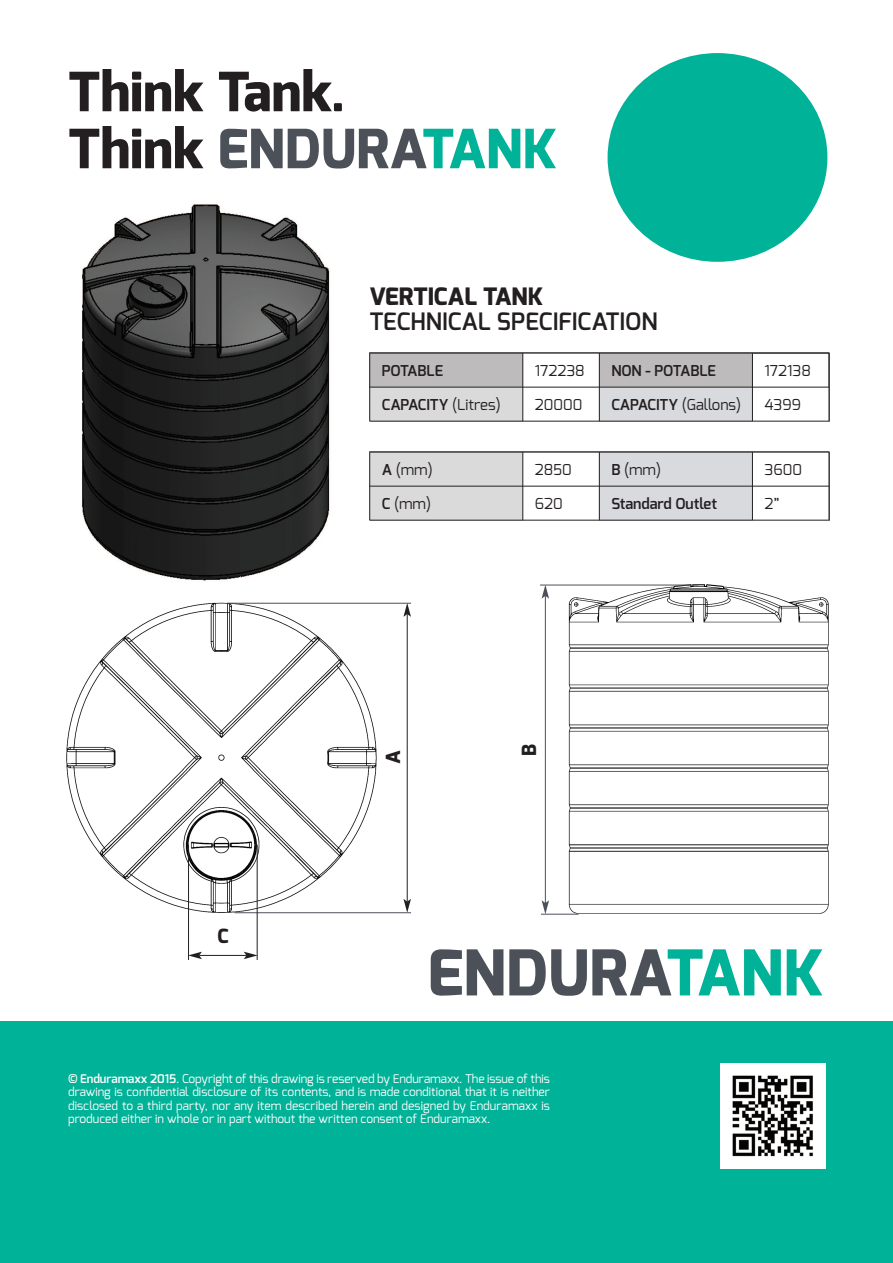
<style>
.page{position:relative;width:893px;height:1263px;background:#fff}
.page>*{position:absolute;margin:0;border:0;box-sizing:border-box;transform-origin:0 0}
.t1{font:800 63px "Exo";color:#4c5159}
.t2{font:800 54px/57px "Exo";color:#231f20}
.t3{font:600 24px "Exo";color:#231f20}
.t4{font:800 24px "Exo";color:#231f20}
.t5{font:800 19.5px "Exo";color:#231f20}
.t6{font:15px "Exo";color:#231f20}
.t7{font:600 15px "Exo";color:#231f20}
.t8{font:12px/13.5px "Exo";color:#fff;text-align:justify}
.s1{color:#4c5159}
.s2{color:#00b297}
.s3{font-weight:400}
.s4{font-weight:600}
</style>
<div class="page">
<div style="left:0;top:1021px;width:893px;height:242px;background:#00b297"></div>
<img style="left:66px;top:602px;width:322px;height:313px">
<img style="left:82px;top:204px;width:248px;height:377px">
<div style="left:381px;top:603px;width:24px;height:309px;background:#fff"></div>
<div style="left:608px;top:53px;width:219px;height:209px;background:#00b297;border-radius:50%"></div>
<div style="left:370px;top:353px;width:153px;height:34px;background:#bdbbbb"></div>
<div style="left:599px;top:353px;width:153px;height:34px;background:#bdbbbb"></div>
<div style="left:370px;top:387px;width:153px;height:34px;background:#dbdada"></div>
<div style="left:599px;top:387px;width:153px;height:34px;background:#d9dadd"></div>
<hr style="left:369px;top:353px;width:1px;height:68px;background:#231f20">
<hr style="left:523px;top:353px;width:1px;height:68px;background:#231f20">
<hr style="left:599px;top:353px;width:1px;height:68px;background:#231f20">
<hr style="left:752px;top:353px;width:1px;height:68px;background:#231f20">
<hr style="left:829px;top:353px;width:1px;height:68px;background:#231f20">
<hr style="left:370px;top:353px;width:459px;height:1px;background:#231f20">
<hr style="left:370px;top:387px;width:459px;height:1px;background:#231f20">
<hr style="left:370px;top:421px;width:459px;height:1px;background:#231f20">
<div style="left:370px;top:452px;width:153px;height:34px;background:#dbdada"></div>
<div style="left:599px;top:452px;width:153px;height:34px;background:#d9dadd"></div>
<div style="left:370px;top:486px;width:153px;height:34px;background:#dbdada"></div>
<div style="left:599px;top:486px;width:153px;height:34px;background:#d9dadd"></div>
<hr style="left:369px;top:452px;width:1px;height:68px;background:#231f20">
<hr style="left:523px;top:452px;width:1px;height:68px;background:#231f20">
<hr style="left:599px;top:452px;width:1px;height:68px;background:#231f20">
<hr style="left:752px;top:452px;width:1px;height:68px;background:#231f20">
<hr style="left:829px;top:452px;width:1px;height:68px;background:#231f20">
<hr style="left:370px;top:452px;width:459px;height:1px;background:#231f20">
<hr style="left:370px;top:486px;width:459px;height:1px;background:#231f20">
<hr style="left:370px;top:520px;width:459px;height:1px;background:#231f20">
<img style="left:552px;top:584px;width:277px;height:330px">
<hr style="left:407px;top:614px;width:1px;height:287px;background:#231f20">
<svg style="left:403px;top:604px;width:8px;height:13px"></svg>
<svg style="left:403px;top:899px;width:8px;height:13px"></svg>
<hr style="left:235px;top:912px;width:176px;height:1px;background:#4c5159">
<hr style="left:227px;top:603px;width:184px;height:1px;background:#4c5159">
<hr style="left:545px;top:596px;width:1px;height:307px;background:#4c5159">
<svg style="left:542px;top:586px;width:7px;height:13px"></svg>
<svg style="left:542px;top:900px;width:7px;height:14px"></svg>
<hr style="left:541px;top:914px;width:38px;height:1px;background:#4c5159">
<hr style="left:540px;top:585px;width:158px;height:1px;background:#4c5159">
<hr style="left:199px;top:955px;width:47px;height:1px;background:#231f20">
<svg style="left:189px;top:952px;width:13px;height:7px"></svg>
<svg style="left:244px;top:952px;width:13px;height:7px"></svg>
<hr style="left:188px;top:845px;width:1px;height:115px;background:#231f20">
<hr style="left:257px;top:845px;width:1px;height:115px;background:#231f20">
<img style="left:721px;top:1064px;width:105px;height:104px">
<h2 class="t2" style="left:68px;top:69px;width:491px">Think Tank.<br>Think <span class="s1">ENDURA</span><span class="s2">TANK</span></h2>
<h3 class="t4" style="left:369px;top:286px;width:175px">VERTICAL TANK</h3>
<h3 class="t3" style="left:369px;top:311px;width:290px">TECHNICAL SPECIFICATION</h3>
<p class="t7" style="left:382px;top:364px;width:63px">POTABLE</p>
<p class="t6" style="left:535px;top:362px;width:51px">172238</p>
<p class="t7" style="left:611px;top:364px;width:106px">NON - POTABLE</p>
<p class="t6" style="left:764px;top:362px;width:48px">172138</p>
<p class="t7" style="left:382px;top:398px;width:121px">CAPACITY <span class="s3">(Litres)</span></p>
<p class="t6" style="left:535px;top:396px;width:49px">20000</p>
<p class="t6" style="left:611px;top:396px;width:131px"><span class="s4">CAPACITY</span> (Gallons)</p>
<p class="t6" style="left:764px;top:396px;width:38px">4399</p>
<p class="t6" style="left:382px;top:461px;width:53px"><span class="s4">A</span> (mm)</p>
<p class="t6" style="left:535px;top:461px;width:39px">2850</p>
<p class="t6" style="left:611px;top:461px;width:51px"><span class="s4">B</span> (mm)</p>
<p class="t6" style="left:764px;top:461px;width:39px">3600</p>
<p class="t6" style="left:382px;top:495px;width:51px"><span class="s4">C</span> (mm)</p>
<p class="t6" style="left:535px;top:495px;width:29px">620</p>
<p class="t7" style="left:611px;top:497px;width:107px">Standard Outlet</p>
<p class="t6" style="left:764px;top:495px;width:17px">2”</p>
<h3 class="t5" style="left:218px;top:928px;width:13px">C</h3>
<h3 class="t5" style="left:385px;top:764px;width:15px;rotate:-90deg">A</h3>
<h3 class="t5" style="left:521px;top:756px;width:13px;rotate:-90deg">B</h3>
<h1 class="t1" style="left:428px;top:946px;width:398px">ENDURA<span class="s2">TANK</span></h1>
<p class="t8" style="left:68px;top:1072px;width:483px"><span class="s4">© Enduramaxx 2015</span>. Copyright of this drawing is reserved by Enduramaxx. The issue of this drawing is confidential disclosure of its contents, and is made conditional that it is neither disclosed to a third party, nor any item described herein and designed by Enduramaxx is produced either in whole or in part without the written consent of Enduramaxx.</p>
</div>
